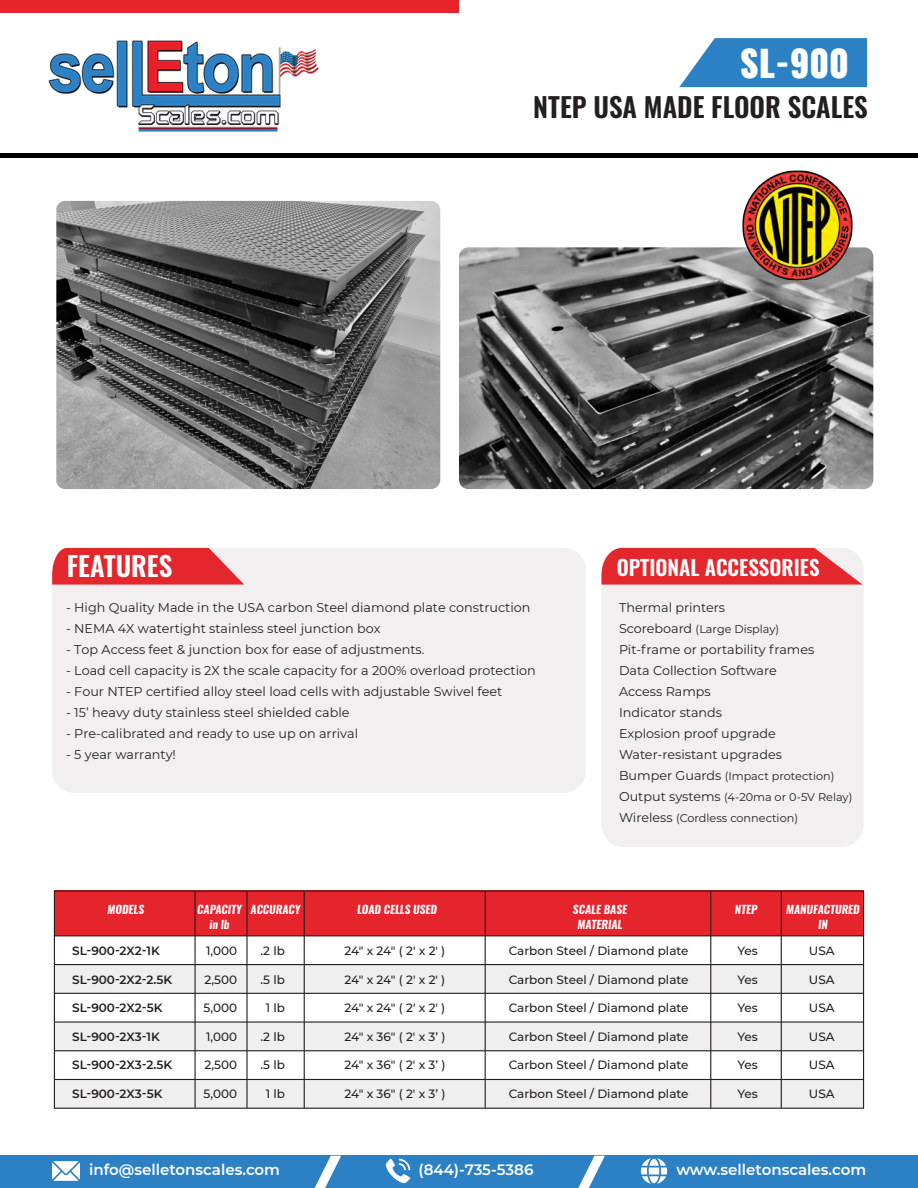
<style>
.page{position:relative;width:918px;height:1188px;background:#fff}
.page>*{position:absolute;margin:0;border:0;box-sizing:border-box;transform-origin:0 0}
.t1{font:800 36px "Oswald";color:#fff}
.t2{font:600 27px "Oswald";color:#231f20}
.t3{font:600 27px "Oswald";color:#fff}
.t4{font:600 21px "Oswald";color:#fff}
.t5{font:600 15px "Montserrat";color:#fff}
.t6{font:12.75px/21px "Montserrat";color:#231f20}
.t7{font:500 12px "Montserrat";color:#231f20}
.t8{font:600 12px "Montserrat";color:#231f20}
.t9{font:11.25px/21px "Montserrat";color:#231f20}
.t10{font:italic 700 11.25px/15px "Oswald";color:#fff;text-align:center}
.s1{font-size:12.75px}
</style>
<div class="page">
<div style="left:54px;top:965px;width:810px;height:28px;background:#f0efef"></div>
<div style="left:54px;top:1022px;width:810px;height:28px;background:#f0efef"></div>
<div style="left:54px;top:1079px;width:810px;height:28px;background:#f0efef"></div>
<img style="left:48px;top:40px;width:271px;height:92px">
<div style="left:0;top:0;width:459px;height:13px;background:#e6242c"></div>
<hr style="left:0;top:154px;width:918px;height:4px;background:#000">
<div style="left:0;top:1156px;width:918px;height:32px;background:#2b81c4"></div>
<img style="left:52px;top:1161px;width:27px;height:20px">
<img style="left:385px;top:1158px;width:26px;height:26px">
<img style="left:641px;top:1158px;width:27px;height:26px">
<svg style="left:578px;top:1156px;width:27px;height:32px"></svg>
<svg style="left:315px;top:1156px;width:26px;height:32px"></svg>
<svg style="left:679px;top:38px;width:188px;height:49px;background:#408dc9"></svg>
<div style="left:54px;top:891px;width:810px;height:45px;background:#e6242c"></div>
<div style="left:54px;top:935px;width:810px;height:174px;border:1px solid #231f20"></div>
<hr style="left:54px;top:1079px;width:810px;height:1px;background:#231f20">
<hr style="left:54px;top:1050px;width:810px;height:1px;background:#231f20">
<hr style="left:54px;top:1021px;width:810px;height:2px;background:#231f20">
<hr style="left:54px;top:993px;width:810px;height:1px;background:#231f20">
<hr style="left:54px;top:964px;width:810px;height:1px;background:#231f20">
<hr style="left:710px;top:936px;width:1px;height:172px;background:#231f20">
<hr style="left:485px;top:936px;width:1px;height:172px;background:#231f20">
<hr style="left:304px;top:936px;width:1px;height:172px;background:#231f20">
<hr style="left:246px;top:936px;width:2px;height:172px;background:#231f20">
<hr style="left:195px;top:936px;width:1px;height:172px;background:#231f20">
<hr style="left:781px;top:936px;width:1px;height:172px;background:#231f20">
<div style="left:54px;top:891px;width:810px;height:45px;border:1px solid #231f20"></div>
<hr style="left:781px;top:891px;width:1px;height:45px;background:#231f20">
<hr style="left:710px;top:891px;width:1px;height:45px;background:#231f20">
<hr style="left:485px;top:891px;width:1px;height:45px;background:#231f20">
<hr style="left:304px;top:892px;width:1px;height:44px;background:#231f20">
<hr style="left:246px;top:891px;width:2px;height:45px;background:#231f20">
<hr style="left:195px;top:891px;width:1px;height:45px;background:#231f20">
<img style="left:56px;top:201px;width:384px;height:288px">
<img style="left:459px;top:247px;width:414px;height:242px">
<img style="left:741px;top:170px;width:112px;height:112px">
<div style="left:52px;top:548px;width:534px;height:245px;background:#f1efef;border-radius:22px"></div>
<svg style="left:52px;top:548px;width:192px;height:37px;background:#e53d43"></svg>
<div style="left:601px;top:548px;width:263px;height:299px;background:#f1efef;border-radius:22px"></div>
<svg style="left:601px;top:548px;width:261px;height:37px;background:#e53d43"></svg>
<h1 class="t1" style="left:740px;top:38px;width:111px">SL-900</h1>
<h2 class="t2" style="left:533px;top:83px;width:336px">NTEP USA MADE FLOOR SCALES</h2>
<h2 class="t3" style="left:67px;top:547px;width:107px">FEATURES</h2>
<h3 class="t4" style="left:617px;top:553px;width:204px">OPTIONAL ACCESSORIES</h3>
<p class="t6" style="left:619px;top:597px;width:108px">Thermal printers</p>
<p class="t9" style="left:619px;top:618px;width:162px"><span class="s1">Scoreboard</span> (Large Display)</p>
<p class="t6" style="left:619px;top:639px;width:197px">Pit-frame or portability frames<br>Data Collection Software<br>Access Ramps<br>Indicator stands<br>Explosion proof upgrade<br>Water-resistant upgrades</p>
<p class="t9" style="left:619px;top:765px;width:235px"><span class="s1">Bumper Guards</span> (Impact protection)<br><span class="s1">Output systems</span> (4-20ma or 0-5V Relay)<br><span class="s1">Wireless</span> (Cordless connection)</p>
<p class="t6" style="left:66px;top:597px;width:466px">- High Quality Made in the USA carbon Steel diamond plate construction</p>
<p class="t6" style="left:66px;top:618px;width:316px">- NEMA 4X watertight stainless steel junction box</p>
<p class="t6" style="left:66px;top:639px;width:360px">- Top Access feet &amp; junction box for ease of adjustments.</p>
<p class="t6" style="left:66px;top:660px;width:471px">- Load cell capacity is 2X the scale capacity for a 200% overload protection</p>
<p class="t6" style="left:66px;top:681px;width:438px">- Four NTEP certified alloy steel load cells with adjustable Swivel feet</p>
<p class="t6" style="left:66px;top:702px;width:285px">- 15’ heavy duty stainless steel shielded cable</p>
<p class="t6" style="left:66px;top:723px;width:294px">- Pre-calibrated and ready to use up on arrival</p>
<p class="t6" style="left:66px;top:744px;width:111px">- 5 year warranty!</p>
<p class="t10" style="left:108px;top:903px;width:38px">MODELS</p>
<p class="t10" style="left:197px;top:903px;width:46px">CAPACITY in lb</p>
<p class="t10" style="left:251px;top:903px;width:51px">ACCURACY</p>
<p class="t10" style="left:357px;top:903px;width:81px">LOAD CELLS USED</p>
<p class="t10" style="left:573px;top:903px;width:56px">SCALE BASE<br>MATERIAL</p>
<p class="t10" style="left:735px;top:903px;width:24px">NTEP</p>
<p class="t10" style="left:786px;top:903px;width:75px">MANUFACTURED<br>IN</p>
<p class="t8" style="left:72px;top:943px;width:89px">SL-900-2X2-1K</p>
<p class="t8" style="left:72px;top:971px;width:101px">SL-900-2X2-2.5K</p>
<p class="t8" style="left:72px;top:1000px;width:92px">SL-900-2X2-5K</p>
<p class="t8" style="left:72px;top:1028px;width:89px">SL-900-2X3-1K</p>
<p class="t8" style="left:72px;top:1057px;width:101px">SL-900-2X3-2.5K</p>
<p class="t8" style="left:72px;top:1085px;width:92px">SL-900-2X3-5K</p>
<p class="t7" style="left:206px;top:943px;width:33px">1,000</p>
<p class="t7" style="left:204px;top:971px;width:34px">2,500</p>
<p class="t7" style="left:204px;top:1000px;width:35px">5,000</p>
<p class="t7" style="left:206px;top:1028px;width:33px">1,000</p>
<p class="t7" style="left:204px;top:1057px;width:34px">2,500</p>
<p class="t7" style="left:204px;top:1085px;width:35px">5,000</p>
<p class="t7" style="left:260px;top:943px;width:26px">.2 lb</p>
<p class="t7" style="left:261px;top:971px;width:26px">.5 lb</p>
<p class="t7" style="left:266px;top:1000px;width:21px">1 lb</p>
<p class="t7" style="left:260px;top:1028px;width:26px">.2 lb</p>
<p class="t7" style="left:261px;top:1057px;width:26px">.5 lb</p>
<p class="t7" style="left:266px;top:1085px;width:21px">1 lb</p>
<p class="t7" style="left:345px;top:943px;width:102px">24" x 24" ( 2' x 2' )</p>
<p class="t7" style="left:345px;top:971px;width:102px">24" x 24" ( 2' x 2' )</p>
<p class="t7" style="left:345px;top:1000px;width:102px">24" x 24" ( 2' x 2' )</p>
<p class="t7" style="left:345px;top:1028px;width:102px">24" x 36" ( 2' x 3’ )</p>
<p class="t7" style="left:345px;top:1057px;width:102px">24" x 36" ( 2' x 3’ )</p>
<p class="t7" style="left:345px;top:1085px;width:102px">24" x 36" ( 2' x 3’ )</p>
<p class="t7" style="left:509px;top:943px;width:181px">Carbon Steel / Diamond plate</p>
<p class="t7" style="left:509px;top:971px;width:181px">Carbon Steel / Diamond plate</p>
<p class="t7" style="left:509px;top:1000px;width:181px">Carbon Steel / Diamond plate</p>
<p class="t7" style="left:509px;top:1028px;width:181px">Carbon Steel / Diamond plate</p>
<p class="t7" style="left:509px;top:1057px;width:181px">Carbon Steel / Diamond plate</p>
<p class="t7" style="left:509px;top:1085px;width:181px">Carbon Steel / Diamond plate</p>
<p class="t7" style="left:738px;top:943px;width:22px">Yes</p>
<p class="t7" style="left:738px;top:971px;width:22px">Yes</p>
<p class="t7" style="left:738px;top:1000px;width:22px">Yes</p>
<p class="t7" style="left:738px;top:1028px;width:22px">Yes</p>
<p class="t7" style="left:738px;top:1057px;width:22px">Yes</p>
<p class="t7" style="left:738px;top:1085px;width:22px">Yes</p>
<p class="t7" style="left:809px;top:943px;width:27px">USA</p>
<p class="t7" style="left:809px;top:971px;width:27px">USA</p>
<p class="t7" style="left:809px;top:1000px;width:27px">USA</p>
<p class="t7" style="left:809px;top:1028px;width:27px">USA</p>
<p class="t7" style="left:809px;top:1057px;width:27px">USA</p>
<p class="t7" style="left:809px;top:1085px;width:27px">USA</p>
<p class="t5" style="left:89px;top:1159px;width:192px">info@selletonscales.com</p>
<p class="t5" style="left:419px;top:1159px;width:116px">(844)-735-5386</p>
<p class="t5" style="left:676px;top:1159px;width:191px">www.selletonscales.com</p>
</div>
